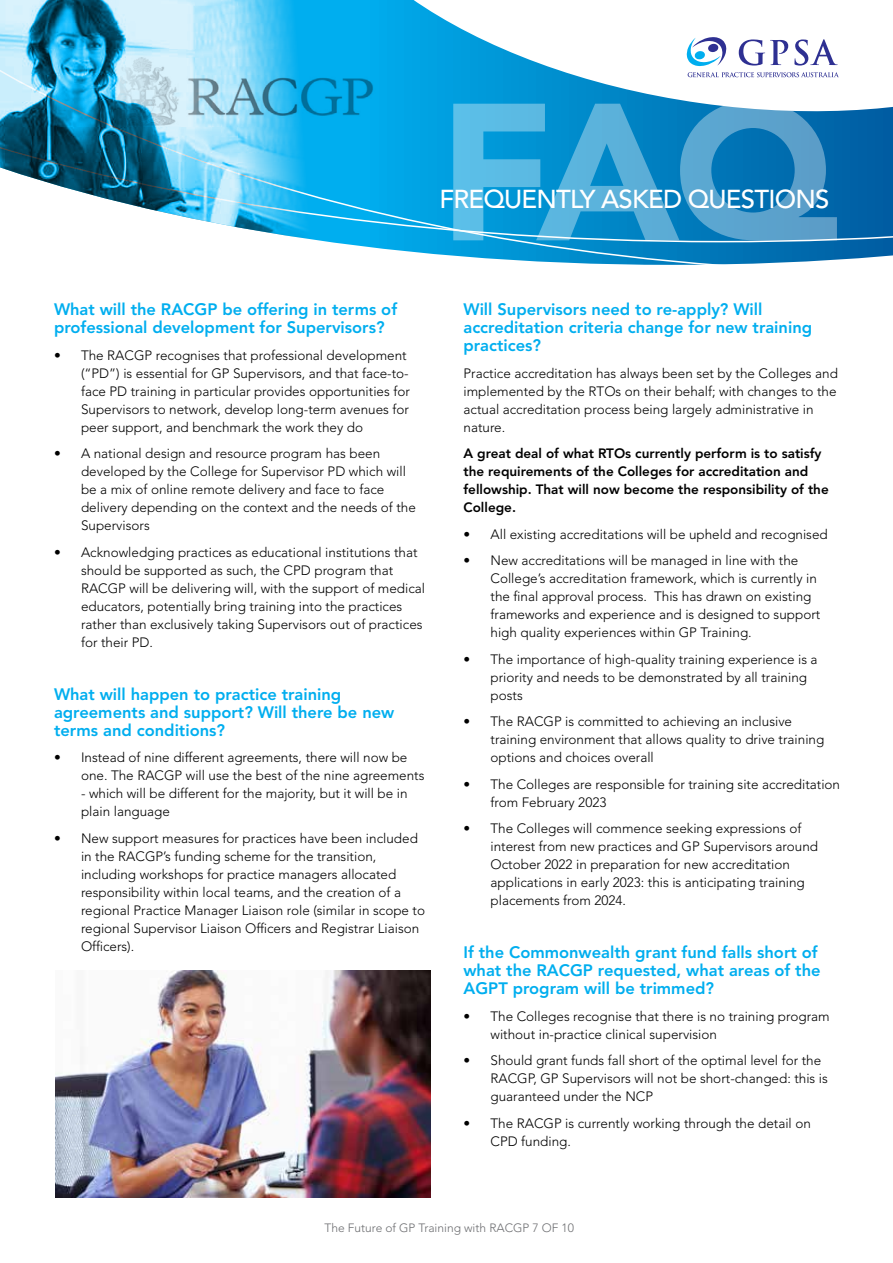
<style>
.page{position:relative;width:893px;height:1263px;background:#fff}
.page>*{position:absolute;margin:0;border:0;box-sizing:border-box;transform-origin:0 0}
.t1{font:900 192.9px "Avenir LT Std";color:#fff}
.t2{font:500 25.8px "Avenir LT Std";letter-spacing:-.03em;color:#fff}
.t3{font:800 16.5px/18px "Avenir LT Std";color:#00aeef}
.t4{font:300 13.5px/18px "Avenir LT Std";color:#000}
.t5{font:800 13.5px/18px "Avenir LT Std";color:#000}
.t6{font:300 12px "Avenir LT Std";color:#6d6e71}
</style>
<div class="page">
<svg style="left:359px;top:136px;width:534px;height:129px;background:#0e8ac8"></svg>
<svg style="left:359px;top:0;width:534px;height:136px"></svg>
<svg style="left:687px;top:37px;width:39px;height:29px"></svg>
<svg style="left:688px;top:72px;width:151px;height:5px"></svg>
<svg style="left:739px;top:39px;width:49px;height:27px"></svg>
<svg style="left:794px;top:39px;width:44px;height:27px"></svg>
<img style="left:0;top:0;width:359px;height:246px">
<img style="left:107px;top:54px;width:272px;height:76px">
<img style="left:56px;top:970px;width:374px;height:227px">
<h1 class="t1" style="left:438px;top:56px;width:401px">FAQ</h1>
<h2 class="t2" style="left:439px;top:184px;width:391px">FREQUENTLY ASKED QUESTIONS</h2>
<p class="t3" style="left:54px;top:300px;width:345px">What will the RACGP be offering in terms of professional development for Supervisors?</p>
<p class="t4" style="left:81px;top:346px;width:330px;text-indent:-27px">• The RACGP recognises that professional development (“PD”) is essential for GP Supervisors, and that face-to&shy;face PD training in particular provides opportunities for Supervisors to network, develop long-term avenues for peer support, and benchmark the work they do</p>
<p class="t4" style="left:81px;top:444px;width:336px;text-indent:-27px">• A national design and resource program has been developed by the College for Supervisor PD which will be a mix of online remote delivery and face to face delivery depending on the context and the needs of the Supervisors</p>
<p class="t4" style="left:81px;top:543px;width:346px;text-indent:-27px">• Acknowledging practices as educational institutions that should be supported as such, the CPD program that RACGP will be delivering will, with the support of medical educators, potentially bring training into the practices rather than exclusively taking Supervisors out of practices for their PD.</p>
<p class="t3" style="left:54px;top:685px;width:342px">What will happen to practice training agreements and support? Will there be new terms and conditions?</p>
<p class="t4" style="left:81px;top:748px;width:345px;text-indent:-27px">• Instead of nine different agreements, there will now be one. The RACGP will use the best of the nine agreements</p>
<p class="t4" style="left:81px;top:784px;width:328px">- which will be different for the majority, but it will be in plain language</p>
<p class="t4" style="left:81px;top:829px;width:346px;text-indent:-27px">• New support measures for practices have been included in the RACGP’s funding scheme for the transition, including workshops for practice managers allocated responsibility within local teams, and the creation of a regional Practice Manager Liaison role (similar in scope to regional Supervisor Liaison Officers and Registrar Liaison Officers).</p>
<p class="t3" style="left:463px;top:300px;width:350px">Will Supervisors need to re-apply? Will accreditation criteria change for new training practices?</p>
<p class="t4" style="left:463px;top:364px;width:376px">Practice accreditation has always been set by the Colleges and implemented by the RTOs on their behalf; with changes to the actual accreditation process being largely administrative in nature.</p>
<p class="t5" style="left:463px;top:444px;width:367px">A great deal of what RTOs currently perform is to satisfy the requirements of the Colleges for accreditation and fellowship. That will now become the responsibility of the College.</p>
<p class="t4" style="left:463px;top:525px;width:366px">• All existing accreditations will be upheld and recognised</p>
<p class="t4" style="left:490px;top:551px;width:331px;text-indent:-27px">• New accreditations will be managed in line with the College’s accreditation framework, which is currently in the final approval process. This has drawn on existing frameworks and experience and is designed to support high quality experiences within GP Training.</p>
<p class="t4" style="left:490px;top:650px;width:329px;text-indent:-27px">• The importance of high-quality training experience is a priority and needs to be demonstrated by all training posts</p>
<p class="t4" style="left:490px;top:712px;width:335px;text-indent:-27px">• The RACGP is committed to achieving an inclusive training environment that allows quality to drive training options and choices overall</p>
<p class="t4" style="left:490px;top:775px;width:351px;text-indent:-27px">• The Colleges are responsible for training site accreditation from February 2023</p>
<p class="t4" style="left:490px;top:819px;width:329px;text-indent:-27px">• The Colleges will commence seeking expressions of interest from new practices and GP Supervisors around October 2022 in preparation for new accreditation applications in early 2023: this is anticipating training placements from 2024.</p>
<p class="t3" style="left:463px;top:943px;width:359px">If the Commonwealth grant fund falls short of what the RACGP requested, what areas of the<br>AGPT program will be trimmed?</p>
<p class="t4" style="left:490px;top:1007px;width:341px;text-indent:-27px">• The Colleges recognise that there is no training program without in-practice clinical supervision</p>
<p class="t4" style="left:490px;top:1051px;width:339px;text-indent:-27px">• Should grant funds fall short of the optimal level for the<br>RACGP, GP Supervisors will not be short-changed: this is guaranteed under the NCP</p>
<p class="t4" style="left:490px;top:1114px;width:322px;text-indent:-27px">• The RACGP is currently working through the detail on<br>CPD funding.</p>
<p class="t6" style="left:325px;top:1220px;width:251px">The Future of GP Training with RACGP 7 OF 10</p>
</div>
